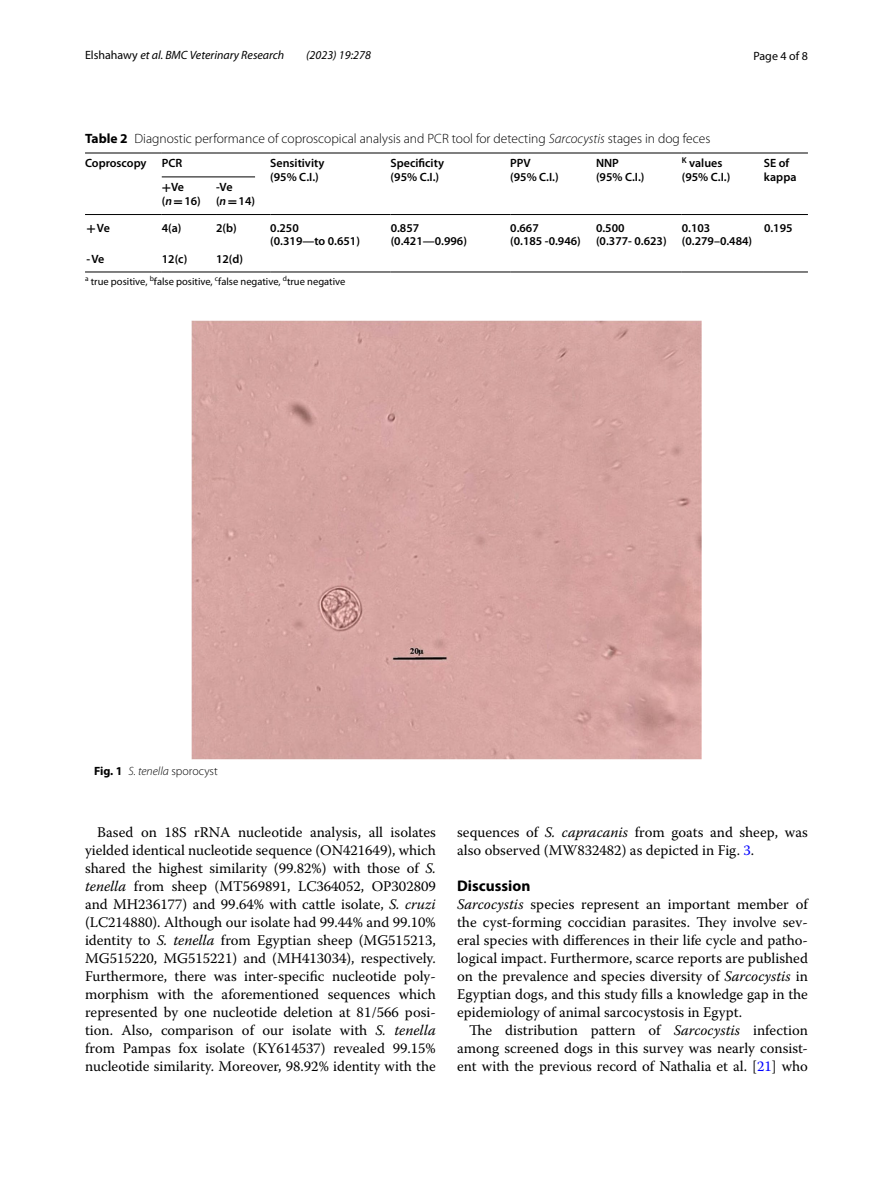
<style>
.page{position:relative;width:893px;height:1187px;background:#fff}
.page>*{position:absolute;margin:0;border:0;box-sizing:border-box;transform-origin:0 0}
.t1{font:700 15.45px "Myriad Pro";color:#000}
.t2{font:14.7px/18px "Warnock Pro";color:#000;text-align:justify}
.t3{font:300 13.5px "Myriad Pro";color:#000}
.t4{font:600 12px/13.5px "Myriad Pro";color:#000}
.t5{font:italic 12px "Myriad Pro";color:#000}
.t6{font:italic 300 12px "Myriad Pro";color:#000}
.t7{font:12px "Myriad Pro";color:#000}
.t8{font:10.5px "Myriad Pro";color:#000}
.s1{font-style:normal}
.s2{font-weight:700}
.s3{font-style:italic}
.s4{font-family:"SPSMTSYB Bold";font-weight:400}
.s5{font-weight:700;font-style:normal}
.s6{color:#00f}
</style>
<div class="page">
<hr style="left:85px;top:153px;width:77px;height:1px;background:#000">
<hr style="left:85px;top:214px;width:77px;height:1px;background:#000">
<hr style="left:162px;top:153px;width:54px;height:1px;background:#000">
<hr style="left:216px;top:153px;width:54px;height:1px;background:#000">
<hr style="left:270px;top:153px;width:121px;height:1px;background:#000">
<hr style="left:270px;top:214px;width:121px;height:1px;background:#000">
<hr style="left:391px;top:153px;width:119px;height:1px;background:#000">
<hr style="left:391px;top:214px;width:119px;height:1px;background:#000">
<hr style="left:510px;top:153px;width:86px;height:1px;background:#000">
<hr style="left:510px;top:214px;width:86px;height:1px;background:#000">
<hr style="left:596px;top:153px;width:86px;height:1px;background:#000">
<hr style="left:596px;top:214px;width:86px;height:1px;background:#000">
<hr style="left:682px;top:153px;width:82px;height:1px;background:#000">
<hr style="left:682px;top:214px;width:82px;height:1px;background:#000">
<hr style="left:764px;top:153px;width:44px;height:1px;background:#000">
<hr style="left:764px;top:214px;width:44px;height:1px;background:#000">
<hr style="left:162px;top:214px;width:54px;height:1px;background:#000">
<hr style="left:216px;top:214px;width:54px;height:1px;background:#000">
<hr style="left:85px;top:272px;width:77px;height:1px;background:#000">
<hr style="left:162px;top:272px;width:54px;height:1px;background:#000">
<hr style="left:216px;top:272px;width:54px;height:1px;background:#000">
<hr style="left:270px;top:272px;width:121px;height:1px;background:#000">
<hr style="left:391px;top:272px;width:119px;height:1px;background:#000">
<hr style="left:510px;top:272px;width:86px;height:1px;background:#000">
<hr style="left:596px;top:272px;width:86px;height:1px;background:#000">
<hr style="left:682px;top:272px;width:82px;height:1px;background:#000">
<hr style="left:764px;top:272px;width:44px;height:1px;background:#000">
<hr style="left:162px;top:177px;width:93px;height:1px;background:#000">
<div style="left:191px;top:321px;width:511px;height:438px;background:#d6a5a1"></div>
<p class="t5" style="left:85px;top:48px;width:201px"><span class="s1">Elshahawy</span> et al. BMC Veterinary Research</p>
<p class="t5" style="left:306px;top:48px;width:66px">(2023) 19:278</p>
<p class="t7" style="left:753px;top:48px;width:56px">Page 4 of 8</p>
<p class="t3" style="left:85px;top:131px;width:627px"><span class="s2">Table 2</span> Diagnostic performance of coproscopical analysis and PCR tool for detecting <span class="s3">Sarcocystis</span> stages in dog feces</p>
<p class="t4" style="left:85px;top:156px;width:63px">Coproscopy</p>
<p class="t4" style="left:162px;top:156px;width:22px">PCR</p>
<p class="t4" style="left:270px;top:156px;width:56px">Sensitivity (95% C.I.)</p>
<p class="t4" style="left:391px;top:156px;width:55px">Specificity (95% C.I.)</p>
<p class="t4" style="left:510px;top:156px;width:50px">PPV (95% C.I.)</p>
<p class="t4" style="left:596px;top:156px;width:50px">NNP (95% C.I.)</p>
<p class="t4" style="left:682px;top:156px;width:50px"><sup>K</sup> values (95% C.I.)</p>
<p class="t4" style="left:764px;top:156px;width:34px">SE of kappa</p>
<p class="t4" style="left:162px;top:180px;width:41px"><span class="s4">+</span>Ve (<span class="s3">n</span><span class="s4">=</span>16)</p>
<p class="t4" style="left:216px;top:180px;width:41px">-Ve (<span class="s3">n</span><span class="s4">=</span>14)</p>
<p class="t4" style="left:87px;top:220px;width:25px"><span class="s4">+</span>Ve</p>
<p class="t4" style="left:162px;top:220px;width:21px">4(a)</p>
<p class="t4" style="left:216px;top:220px;width:22px">2(b)</p>
<p class="t4" style="left:270px;top:220px;width:91px">0.250<br>(0.319—to 0.651)</p>
<p class="t4" style="left:391px;top:220px;width:78px">0.857 (0.421—0.996)</p>
<p class="t4" style="left:510px;top:220px;width:72px">0.667<br>(0.185 -0.946)</p>
<p class="t4" style="left:596px;top:220px;width:72px">0.500<br>(0.377- 0.623)</p>
<p class="t4" style="left:682px;top:220px;width:72px">0.103 (0.279–0.484)</p>
<p class="t4" style="left:764px;top:220px;width:30px">0.195</p>
<p class="t4" style="left:87px;top:252px;width:19px">-Ve</p>
<p class="t4" style="left:162px;top:252px;width:27px">12(c)</p>
<p class="t4" style="left:216px;top:252px;width:29px">12(d)</p>
<p class="t8" style="left:85px;top:275px;width:262px"><sup>a</sup> true positive, <sup>b</sup>false positive, <sup>c</sup>false negative, <sup>d</sup>true negative</p>
<p class="t6" style="left:94px;top:764px;width:125px"><span class="s5">Fig. 1</span> S. tenella <span class="s1">sporocyst</span></p>
<p class="t2" style="left:85px;top:822px;width:352px;text-indent:12px">Based on 18S rRNA nucleotide analysis, all isolates yielded identical nucleotide sequence (ON421649), which shared the highest similarity (99.82%) with those of <span class="s3">S. tenella</span> from sheep (MT569891, LC364052, OP302809 and MH236177) and 99.64% with cattle isolate, <span class="s3">S. cruzi </span>(LC214880). Although our isolate had 99.44% and 99.10% identity to <span class="s3">S. tenella</span> from Egyptian sheep (MG515213, MG515220, MG515221) and (MH413034), respectively.<br>Furthermore, there was inter-specific nucleotide poly&shy;morphism with the aforementioned sequences which represented by one nucleotide deletion at 81/566 posi&shy;tion. Also, comparison of our isolate with <span class="s3">S. tenella </span>from Pampas fox isolate (KY614537) revealed 99.15% nucleotide similarity. Moreover, 98.92% identity with the</p>
<p class="t2" style="left:457px;top:822px;width:352px">sequences of <span class="s3">S. capracanis</span> from goats and sheep, was also observed (MW832482) as depicted in Fig. <span class="s6">3</span>.</p>
<p class="t1" style="left:457px;top:875px;width:75px">Discussion</p>
<p class="t2" style="left:457px;top:894px;width:352px"><span class="s3">Sarcocystis</span> species represent an important member of the cyst-forming coccidian parasites. They involve sev&shy;eral species with differences in their life cycle and patho&shy;logical impact. Furthermore, scarce reports are published on the prevalence and species diversity of <span class="s3">Sarcocystis</span> in Egyptian dogs, and this study fills a knowledge gap in the epidemiology of animal sarcocystosis in Egypt.</p>
<p class="t2" style="left:457px;top:1020px;width:352px;text-indent:12px">The distribution pattern of <span class="s3">Sarcocystis</span> infection among screened dogs in this survey was nearly consist&shy;ent with the previous record of Nathalia et al. [<span class="s6">21</span>] who</p>
</div>
